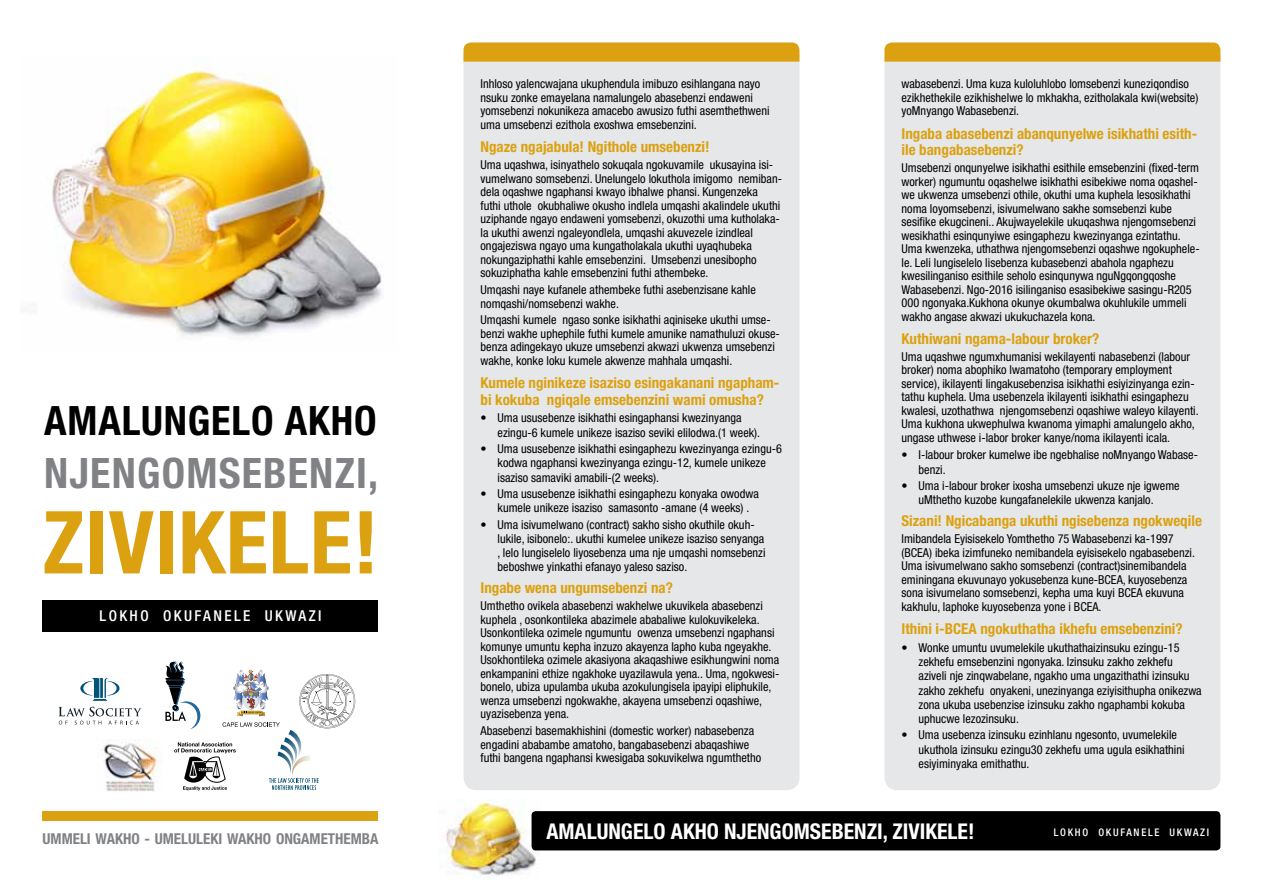
<style>
.page{position:relative;width:1263px;height:893px;background:#fff}
.page>*{position:absolute;margin:0;border:0;box-sizing:border-box;transform-origin:0 0}
.t1{font:700 condensed 87px "Helvetica Neue";letter-spacing:.01em;color:#dba111}
.t2{font:700 condensed 42px "Helvetica Neue";letter-spacing:.03em;color:#808285}
.t3{font:700 condensed 40.5px "Helvetica Neue";letter-spacing:.02em;color:#000}
.t4{font:700 condensed 21.75px "Helvetica Neue";color:#fff}
.t5{font:700 condensed 15px/16.5px "Helvetica Neue";color:#dba111}
.t6{font:700 condensed 15px "Helvetica Neue";color:#808285}
.t7{font:500 condensed 15px "Helvetica Neue";letter-spacing:.16em;color:#fff}
.t8{font:condensed 12.3px/13.5px "Helvetica Neue";color:#000}
.t9{font:500 condensed 10.5px "Helvetica Neue";letter-spacing:.16em;color:#fff}
</style>
<div class="page">
<img style="left:438px;top:799px;width:101px;height:78px">
<img style="left:52px;top:69px;width:331px;height:268px">
<div style="left:43px;top:600px;width:335px;height:31px;background:#000"></div>
<div style="left:43px;top:811px;width:335px;height:10px;background:#dba111"></div>
<svg style="left:80px;top:678px;width:40px;height:23px"></svg>
<svg style="left:58px;top:707px;width:83px;height:17px"></svg>
<img style="left:97px;top:740px;width:65px;height:52px">
<div style="left:463px;top:43px;width:336px;height:747px;background:#e6e7e8;border-radius:13px"></div>
<div style="left:884px;top:43px;width:336px;height:747px;background:#e6e7e8;border-radius:13px"></div>
<div style="left:531px;top:811px;width:689px;height:39px;background:#000;border-radius:4px"></div>
<div style="left:463px;top:43px;width:336px;height:19px;background:#dba111"></div>
<div style="left:884px;top:43px;width:336px;height:19px;background:#dba111"></div>
<svg style="left:165px;top:661px;width:190px;height:129px"></svg>
<h3 class="t3" style="left:44px;top:396px;width:334px">AMALUNGELO AKHO</h3>
<h2 class="t2" style="left:44px;top:448px;width:336px">NJENGOMSEBENZI,</h2>
<h1 class="t1" style="left:43px;top:490px;width:337px">ZIVIKELE!</h1>
<p class="t7" style="left:100px;top:607px;width:223px">LOKHO OKUFANELE UKWAZI</p>
<p class="t6" style="left:43px;top:829px;width:337px">UMMELI WAKHO - UMELULEKI WAKHO ONGAMETHEMBA</p>
<p class="t8" style="left:480px;top:77px;width:291px">Inhloso yalencwajana ukuphendula imibuzo esihlangana nayo nsuku zonke emayelana namalungelo abasebenzi endaweni yomsebenzi nokunikeza amacebo awusizo futhi asemthethweni uma umsebenzi ezithola exoshwa emsebenzini.</p>
<p class="t5" style="left:480px;top:138px;width:230px">Ngaze ngajabula! Ngithole umsebenzi!</p>
<p class="t8" style="left:480px;top:158px;width:303px">Uma uqashwa, isinyathelo sokuqala ngokuvamile ukusayina isi&shy;vumelwano somsebenzi. Unelungelo lokuthola imigomo nemiban&shy;dela oqashwe ngaphansi kwayo ibhalwe phansi. Kungenzeka<br>futhi uthole okubhaliwe okusho indlela umqashi akalindele ukuthi uziphande ngayo endaweni yomsebenzi, okuzothi uma kutholaka&shy;la ukuthi awenzi ngaleyondlela, umqashi akuvezele izindleal ongajeziswa ngayo uma kungatholakala ukuthi uyaqhubeka nokungaziphathi kahle emsebenzini. Umsebenzi unesibopho sokuziphatha kahle emsebenzini futhi athembeke.</p>
<p class="t8" style="left:480px;top:283px;width:277px">Umqashi naye kufanele athembeke futhi asebenzisane kahle nomqashi/nomsebenzi wakhe.</p>
<p class="t8" style="left:480px;top:313px;width:301px">Umqashi kumele ngaso sonke isikhathi aqiniseke ukuthi umse&shy;benzi wakhe uphephile futhi kumele amunike namathuluzi okuse&shy;benza adingekayo ukuze umsebenzi akwazi ukwenza umsebenzi wakhe, konke loku kumele akwenze mahhala umqashi.</p>
<p class="t5" style="left:480px;top:374px;width:300px">Kumele nginikeze isaziso esingakanani ngapham&shy;bi kokuba ngiqale emsebenzini wami omusha?</p>
<p class="t8" style="left:497px;top:411px;width:264px;line-height:14.2px;text-indent:-17px">• Uma ususebenze isikhathi esingaphansi kwezinyanga ezingu-6 kumele unikeze isaziso seviki elilodwa.(1 week).</p>
<p class="t8" style="left:497px;top:441px;width:286px;line-height:14.2px;text-indent:-17px">• Uma ususebenze isikhathi esingaphezu kwezinyanga ezingu-6 kodwa ngaphansi kwezinyanga ezingu-12, kumele unikeze isaziso samaviki amabili-(2 weeks).</p>
<p class="t8" style="left:497px;top:486px;width:263px;line-height:14.2px;text-indent:-17px">• Uma ususebenze isikhathi esingaphezu konyaka owodwa kumele unikeze isaziso samasonto -amane (4 weeks) .</p>
<p class="t8" style="left:497px;top:517px;width:269px;line-height:14.2px;text-indent:-17px">• Uma isivumelwano (contract) sakho sisho okuthile okuh&shy;lukile, isibonelo:. ukuthi kumelee unikeze isaziso senyanga , lelo lungiselelo liyosebenza uma nje umqashi nomsebenzi beboshwe yinkathi efanayo yaleso saziso.</p>
<p class="t5" style="left:480px;top:579px;width:194px">Ingabe wena ungumsebenzi na?</p>
<p class="t8" style="left:480px;top:599px;width:300px">Umthetho ovikela abasebenzi wakhelwe ukuvikela abasebenzi kuphela , osonkontileka abazimele ababaliwe kulokuvikeleka.<br>Usonkontileka ozimele ngumuntu owenza umsebenzi ngaphansi komunye umuntu kepha inzuzo akayenza lapho kuba ngeyakhe.<br>Usokhontileka ozimele akasiyona akaqashiwe esikhungwini noma enkampanini ethize ngakhoke uyazilawula yena.. Uma, ngokwesi&shy;bonelo, ubiza upulamba ukuba azokulungisela ipayipi eliphukile, wenza umsebenzi ngokwakhe, akayena umsebenzi oqashiwe, uyazisebenza yena.</p>
<p class="t8" style="left:480px;top:724px;width:282px">Abasebenzi basemakhishini (domestic worker) nabasebenza engadini ababambe amatoho, bangabasebenzi abaqashiwe futhi bangena ngaphansi kwesigaba sokuvikelwa ngumthetho</p>
<p class="t8" style="left:901px;top:77px;width:298px">wabasebenzi. Uma kuza kuloluhlobo lomsebenzi kuneziqondiso ezikhethekile ezikhishelwe lo mkhakha, ezitholakala kwi(website) yoMnyango Wabasebenzi.</p>
<p class="t5" style="left:901px;top:125px;width:297px">Ingaba abasebenzi abanqunyelwe isikhathi esith&shy;ile bangabasebenzi?</p>
<p class="t8" style="left:901px;top:161px;width:300px">Umsebenzi onqunyelwe isikhathi esithile emsebenzini (fixed-term worker) ngumuntu oqashelwe isikhathi esibekiwe noma oqashel&shy;we ukwenza umsebenzi othile, okuthi uma kuphela lesosikhathi noma loyomsebenzi, isivumelwano sakhe somsebenzi kube sesifike ekugcineni.. Akujwayelekile ukuqashwa njengomsebenzi wesikhathi esinqunyiwe esingaphezu kwezinyanga ezintathu.<br>Uma kwenzeka, uthathwa njengomsebenzi oqashwe ngokuphele&shy;le. Leli lungiselelo lisebenza kubasebenzi abahola ngaphezu kwesilinganiso esithile seholo esinqunywa nguNgqongqoshe Wabasebenzi. Ngo-2016 isilinganiso esasibekiwe sasingu-R205<br>000 ngonyaka.Kukhona okunye okumbalwa okuhlukile ummeli wakho angase akwazi ukukuchazela kona.</p>
<p class="t5" style="left:901px;top:330px;width:199px">Kuthiwani ngama-labour broker?</p>
<p class="t8" style="left:901px;top:350px;width:299px">Uma uqashwe ngumxhumanisi wekilayenti nabasebenzi (labour broker) noma abophiko lwamatoho (temporary employment service), ikilayenti lingakusebenzisa isikhathi esiyizinyanga ezin&shy;tathu kuphela. Uma usebenzela ikilayenti isikhathi esingaphezu kwalesi, uzothathwa njengomsebenzi oqashiwe waleyo kilayenti.<br>Uma kukhona ukwephulwa kwanoma yimaphi amalungelo akho, ungase uthwese i-labor broker kanye/noma ikilayenti icala.</p>
<p class="t8" style="left:918px;top:448px;width:281px;line-height:14.2px;text-indent:-17px">• I-labour broker kumelwe ibe ngebhalise noMnyango Wabase&shy;benzi.</p>
<p class="t8" style="left:918px;top:479px;width:263px;line-height:14.2px;text-indent:-17px">• Uma i-labour broker ixosha umsebenzi ukuze nje igweme uMthetho kuzobe kungafanelekile ukwenza kanjalo.</p>
<p class="t5" style="left:901px;top:513px;width:302px">Sizani! Ngicabanga ukuthi ngisebenza ngokweqile</p>
<p class="t8" style="left:901px;top:532px;width:295px">Imibandela Eyisisekelo Yomthetho 75 Wabasebenzi ka-1997 (BCEA) ibeka izimfuneko nemibandela eyisisekelo ngabasebenzi.<br>Uma isivumelwano sakho somsebenzi (contract)sinemibandela eminingana ekuvunayo yokusebenza kune-BCEA, kuyosebenza sona isivumelano somsebenzi, kepha uma kuyi BCEA ekuvuna kakhulu, laphoke kuyosebenza yone i BCEA.</p>
<p class="t5" style="left:901px;top:620px;width:283px">Ithini i-BCEA ngokuthatha ikhefu emsebenzini?</p>
<p class="t8" style="left:918px;top:640px;width:285px;line-height:14.2px;text-indent:-17px">• Wonke umuntu uvumelekile ukuthathaizinsuku ezingu-15 zekhefu emsebenzini ngonyaka. Izinsuku zakho zekhefu aziveli nje zinqwabelane, ngakho uma ungazithathi izinsuku zakho zekhefu onyakeni, unezinyanga eziyisithupha onikezwa zona ukuba usebenzise izinsuku zakho ngaphambi kokuba uphucwe lezozinsuku.</p>
<p class="t8" style="left:918px;top:728px;width:268px;line-height:14.2px;text-indent:-17px">• Uma usebenza izinsuku ezinhlanu ngesonto, uvumelekile ukuthola izinsuku ezingu30 zekhefu uma ugula esikhathini esiyiminyaka emithathu.</p>
<h3 class="t4" style="left:546px;top:818px;width:430px">AMALUNGELO AKHO NJENGOMSEBENZI, ZIVIKELE!</h3>
<p class="t9" style="left:1054px;top:826px;width:157px">LOKHO OKUFANELE UKWAZI</p>
</div>
